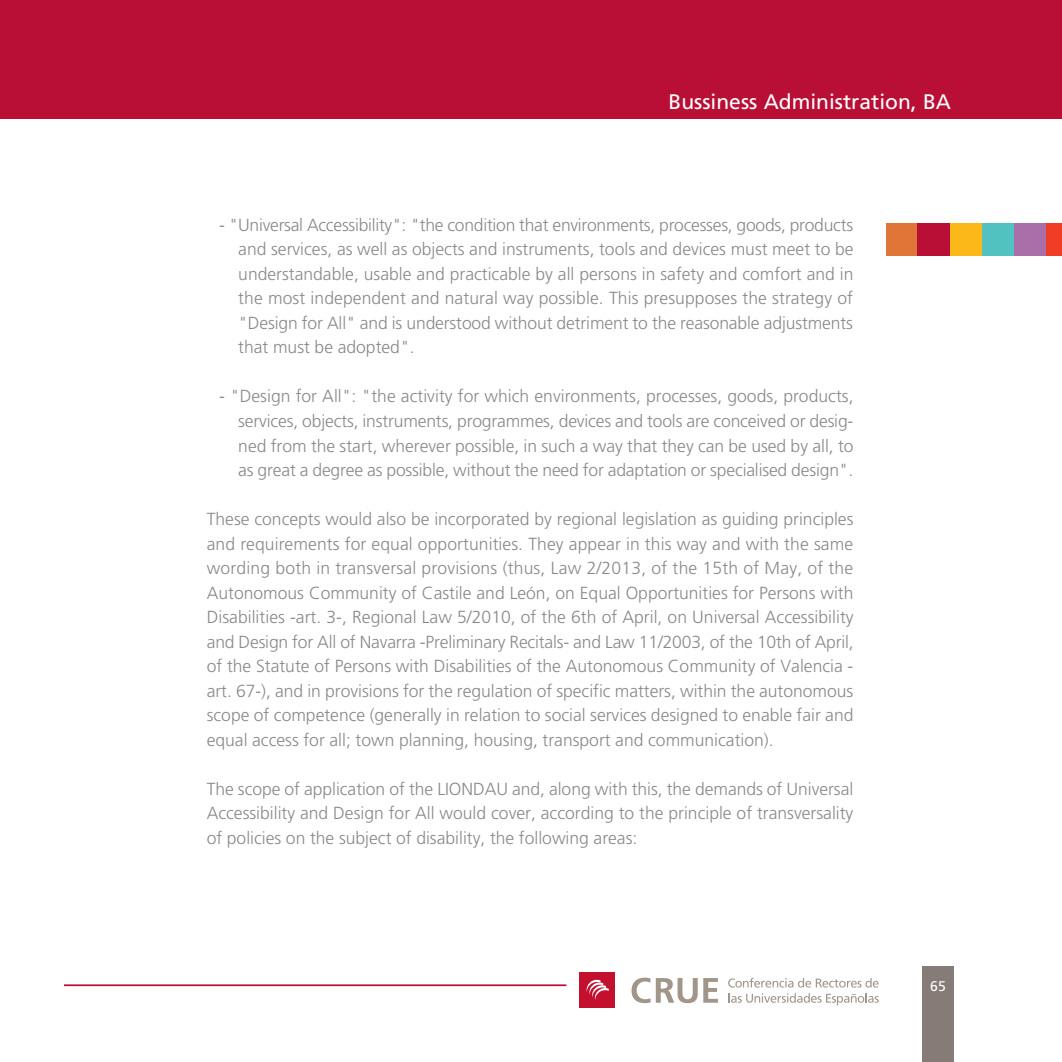
<style>
.page{position:relative;width:1062px;height:1062px;background:#fff}
.page>*{position:absolute;margin:0;border:0;box-sizing:border-box;transform-origin:0 0}
.t1{font:21px "Frutiger LT Std";color:#fff}
.t2{font:300 17.5px/24.5px "Frutiger LT Std";color:#87898c;text-align:justify}
.t3{font:14px "Frutiger";color:#fff}
</style>
<div class="page">
<div style="left:0;top:0;width:1062px;height:119px;background:#b90f36"></div>
<div style="left:922px;top:966px;width:31px;height:96px;background:#867b76"></div>
<hr style="left:64px;top:984px;width:502px;height:2px;background:#b90f36">
<svg style="left:631px;top:977px;width:19px;height:26px"></svg>
<svg style="left:656px;top:978px;width:41px;height:25px"></svg>
<svg style="left:703px;top:978px;width:15px;height:24px"></svg>
<div style="left:579px;top:972px;width:36px;height:36px;background:#c3102f"></div>
<svg style="left:586px;top:979px;width:23px;height:21px"></svg>
<svg style="left:728px;top:993px;width:150px;height:12px"></svg>
<svg style="left:728px;top:977px;width:150px;height:10px"></svg>
<div style="left:885px;top:223px;width:33px;height:32px;background:#df7536"></div>
<div style="left:917px;top:223px;width:33px;height:32px;background:#b90f36"></div>
<div style="left:950px;top:223px;width:32px;height:32px;background:#fcb818"></div>
<div style="left:982px;top:223px;width:32px;height:32px;background:#52c2c1"></div>
<div style="left:1014px;top:223px;width:32px;height:32px;background:#aa6fa8"></div>
<div style="left:1046px;top:223px;width:16px;height:32px;background:#ef3e25"></div>
<p class="t1" style="left:668px;top:93px;width:284px">Bussiness Administration, BA</p>
<p class="t2" style="left:238px;top:214px;width:617px;text-indent:-19px">- "Universal Accessibility": "the condition that environments, processes, goods, products and services, as well as objects and instruments, tools and devices must meet to be understandable, usable and practicable by all persons in safety and comfort and in the most independent and natural way possible. This presupposes the strategy of "Design for All" and is understood without detriment to the reasonable adjustments that must be adopted".</p>
<p class="t2" style="left:238px;top:385px;width:617px;text-indent:-19px">- "Design for All": "the activity for which environments, processes, goods, products, services, objects, instruments, programmes, devices and tools are conceived or desig&shy;ned from the start, wherever possible, in such a way that they can be used by all, to as great a degree as possible, without the need for adaptation or specialised design".</p>
<p class="t2" style="left:207px;top:508px;width:648px">These concepts would also be incorporated by regional legislation as guiding principles and requirements for equal opportunities. They appear in this way and with the same wording both in transversal provisions (thus, Law 2/2013, of the 15th of May, of the Autonomous Community of Castile and León, on Equal Opportunities for Persons with Disabilities -art. 3-, Regional Law 5/2010, of the 6th of April, on Universal Accessibility and Design for All of Navarra -Preliminary Recitals- and Law 11/2003, of the 10th of April, of the Statute of Persons with Disabilities of the Autonomous Community of Valencia - art. 67-), and in provisions for the regulation of specific matters, within the autonomous scope of competence (generally in relation to social services designed to enable fair and equal access for all; town planning, housing, transport and communication).</p>
<p class="t2" style="left:207px;top:777px;width:648px">The scope of application of the LIONDAU and, along with this, the demands of Universal Accessibility and Design for All would cover, according to the principle of transversality of policies on the subject of disability, the following areas:</p>
<p class="t3" style="left:930px;top:980px;width:17px">65</p>
</div>
